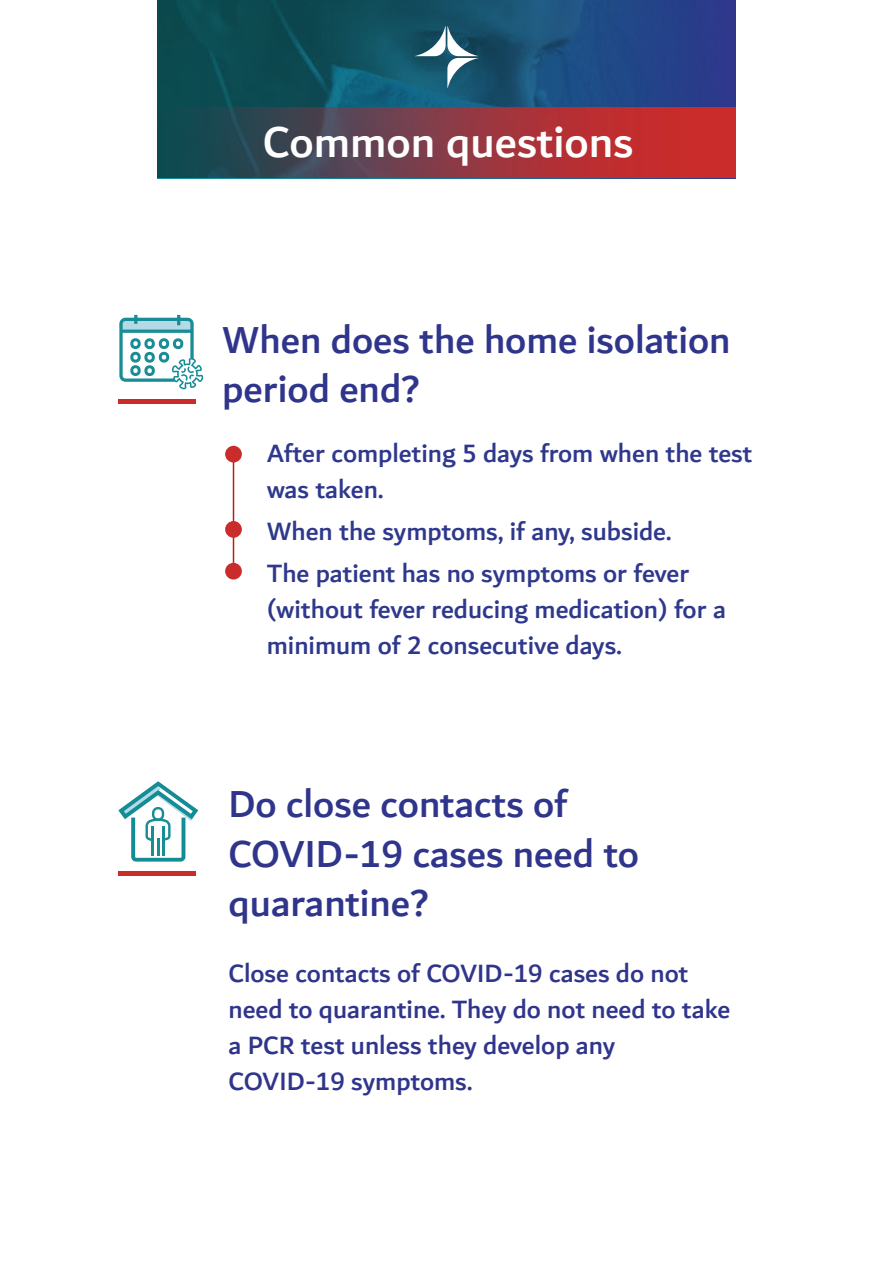
<style>
.page{position:relative;width:893px;height:1263px;background:#fff}
.page>*{position:absolute;margin:0;border:0;box-sizing:border-box;transform-origin:0 0}
.t1{font:500 46.5px "Dubai";color:#fff}
.t2{font:500 40.5px/49.5px "Dubai";color:#30358c}
.t3{font:500 27px/36px "Dubai";color:#2e388c}
.t4{font:500 27px/36px "Dubai";color:#30358c}
.s1{color:#30358c}
</style>
<div class="page">
<svg style="left:158px;top:0;width:577px;height:107px;background:#164c6e"></svg>
<svg style="left:415px;top:26px;width:63px;height:62px"></svg>
<svg style="left:118px;top:781px;width:81px;height:81px"></svg>
<hr style="left:118px;top:871px;width:78px;height:4px;background:#ca2c2b">
<svg style="left:158px;top:107px;width:577px;height:71px;background:#7c3a43"></svg>
<hr style="left:233px;top:457px;width:1px;height:114px;background:#c51618">
<div style="left:225px;top:446px;width:17px;height:16px;background:#ca2c2b;border-radius:50%"></div>
<div style="left:225px;top:563px;width:17px;height:16px;background:#ca2c2b;border-radius:50%"></div>
<div style="left:225px;top:521px;width:17px;height:17px;background:#ca2c2b;border-radius:50%"></div>
<hr style="left:118px;top:399px;width:78px;height:4px;background:#ca2c2b">
<svg style="left:119px;top:315px;width:85px;height:74px"></svg>
<h1 class="t1" style="left:263px;top:114px;width:372px">Common questions</h1>
<h2 class="t2" style="left:222px;top:314px;width:510px">When does the home isolation period end?</h2>
<p class="t3" style="left:267px;top:434px;width:487px">After completing <span class="s1">5</span> days from when the test was taken.</p>
<p class="t3" style="left:267px;top:509px;width:424px;line-height:42px">When the symptoms, if any, subside.<br>The patient has no symptoms or fever</p>
<p class="t3" style="left:267px;top:590px;width:461px">(without fever reducing medication) for a minimum of <span class="s1">2</span> consecutive days.</p>
<h2 class="t2" style="left:229px;top:778px;width:412px">Do close contacts of<br>COVID-19 cases need to quarantine?</h2>
<p class="t4" style="left:229px;top:954px;width:503px">Close contacts of COVID-19 cases do not need to quarantine. They do not need to take a PCR test unless they develop any COVID-19 symptoms.</p>
</div>
